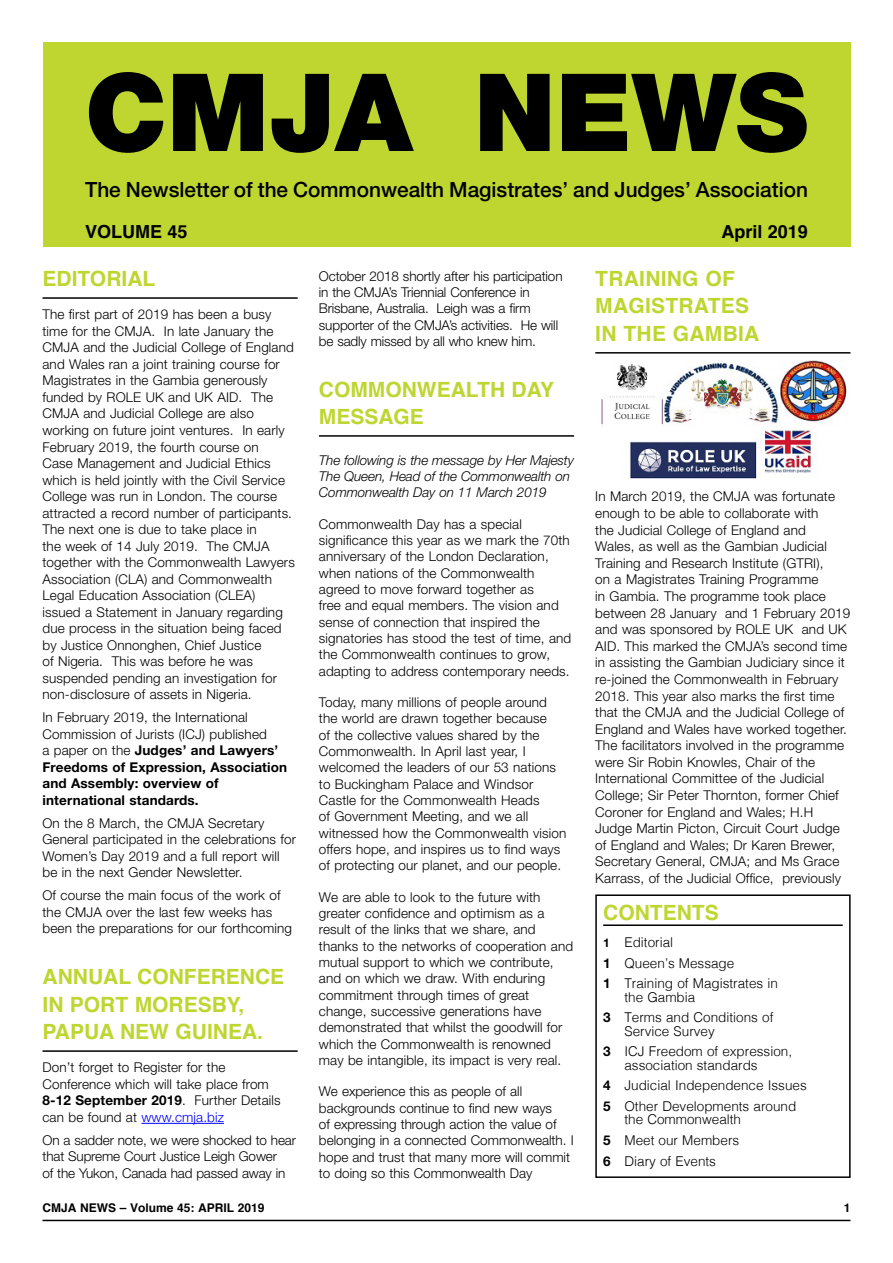
<style>
.page{position:relative;width:893px;height:1263px;background:#fff}
.page>*{position:absolute;margin:0;border:0;box-sizing:border-box;transform-origin:0 0}
.t1{font:900 108px "Helvetica Neue";color:#000}
.t2{font:700 21px/27.3px "Helvetica";color:#bfd530}
.t3{font:500 21px "Helvetica Neue";color:#000}
.t4{font:700 18px "Helvetica";color:#000}
.t5{font:300 13.5px/16.4px "Helvetica Neue";letter-spacing:.01em;color:#000}
.t6{font:300 13.5px/16.4px "Helvetica Neue";letter-spacing:-.01em;color:#000}
.t7{font:300 13.5px/20.7px "Helvetica";color:#000}
.t8{font:700 13.5px/16.5px "Helvetica Neue";letter-spacing:.01em;color:#000}
.t9{font:italic 300 13.5px/16.4px "Helvetica Neue";letter-spacing:-.01em;color:#000}
.t10{font:700 12px "Helvetica";color:#000}
.s1{font-weight:300}
.s2{font-weight:700}
.s3{color:#00f}
.s4{font-family:"Helvetica Neue";font-weight:700;font-size:12px}
.s5{font-family:"Helvetica Neue";font-weight:700}
</style>
<div class="page">
<hr style="left:43px;top:1220px;width:807px;height:1px;background:#000">
<div style="left:43px;top:43px;width:807px;height:204px;background:#bfd530"></div>
<hr style="left:43px;top:297px;width:255px;height:2px;background:#000">
<hr style="left:43px;top:1050px;width:255px;height:2px;background:#000">
<hr style="left:141px;top:1123px;width:83px;height:1px;background:#00f">
<hr style="left:319px;top:435px;width:255px;height:2px;background:#000">
<hr style="left:595px;top:352px;width:255px;height:2px;background:#000">
<img style="left:601px;top:361px;width:246px;height:117px">
<hr style="left:603px;top:924px;width:240px;height:2px;background:#000">
<div style="left:595px;top:894px;width:256px;height:284px;border:2px solid #000"></div>
<h1 class="t1" style="left:85px;top:48px;width:724px">CMJA NEWS</h1>
<h2 class="t3" style="left:85px;top:177px;width:724px">The Newsletter of the Commonwealth Magistrates’ and Judges’ Association</h2>
<h3 class="t4" style="left:85px;top:217px;width:104px">VOLUME 45</h3>
<h3 class="t4" style="left:721px;top:217px;width:88px">April 2019</h3>
<h2 class="t2" style="left:43px;top:265px;width:114px">EDITORIAL</h2>
<p class="t5" style="left:43px;top:306px;width:254px">The first part of 2019 has been a busy time for the CMJA. In late January the CMJA and the Judicial College of England and Wales ran a joint training course for Magistrates in the Gambia generously funded by ROLE UK and UK AID. The CMJA and Judicial College are also working on future joint ventures. In early February 2019, the fourth course on<br>Case Management and Judicial Ethics which is held jointly with the Civil Service College was run in London. The course attracted a record number of participants.<br>The next one is due to take place in<br>the week of 14 July 2019. The CMJA together with the Commonwealth Lawyers Association (CLA) and Commonwealth Legal Education Association (CLEA) issued a Statement in January regarding due process in the situation being faced by Justice Onnonghen, Chief Justice<br>of Nigeria. This was before he was suspended pending an investigation for non-disclosure of assets in Nigeria.</p>
<p class="t8" style="left:43px;top:709px;width:246px"><span class="s1">In February 2019, the International Commission of Jurists (ICJ) published<br>a paper on the</span> Judges’ and Lawyers’ Freedoms of Expression, Association and Assembly: overview of international standards.</p>
<p class="t5" style="left:43px;top:814px;width:255px">On the 8 March, the CMJA Secretary General participated in the celebrations for Women’s Day 2019 and a full report will be in the next Gender Newsletter.</p>
<p class="t5" style="left:43px;top:887px;width:251px">Of course the main focus of the work of the CMJA over the last few weeks has been the preparations for our forthcoming</p>
<h2 class="t2" style="left:43px;top:963px;width:243px">ANNUAL CONFERENCE<br>IN PORT MORESBY,<br>PAPUA NEW GUINEA.</h2>
<p class="t5" style="left:43px;top:1059px;width:240px">Don’t forget to Register for the Conference which will take place from <span class="s2">8-12 September 2019</span>. Further Details can be found at <span class="s3">www.cmja.biz</span></p>
<p class="t6" style="left:43px;top:1131px;width:255px">On a sadder note, we were shocked to hear that Supreme Court Justice Leigh Gower<br>of the Yukon, Canada had passed away in</p>
<h2 class="t2" style="left:595px;top:265px;width:166px">TRAINING OF<br>MAGISTRATES<br>IN THE GAMBIA</h2>
<p class="t6" style="left:319px;top:267px;width:245px">October 2018 shortly after his participation in the CMJA’s Triennial Conference in Brisbane, Australia. Leigh was a firm supporter of the CMJA’s activities. He will be sadly missed by all who knew him.</p>
<h2 class="t2" style="left:319px;top:376px;width:237px">COMMONWEALTH DAY<br>MESSAGE</h2>
<p class="t9" style="left:319px;top:451px;width:257px">The following is the message by Her Majesty<br>The Queen, Head of the Commonwealth on<br>Commonwealth Day on 11 March 2019</p>
<p class="t5" style="left:319px;top:515px;width:254px">Commonwealth Day has a special significance this year as we mark the 70th anniversary of the London Declaration, when nations of the Commonwealth agreed to move forward together as<br>free and equal members. The vision and sense of connection that inspired the signatories has stood the test of time, and the Commonwealth continues to grow, adapting to address contemporary needs.</p>
<p class="t5" style="left:319px;top:694px;width:249px">Today, many millions of people around the world are drawn together because<br>of the collective values shared by the Commonwealth. In April last year, I welcomed the leaders of our 53 nations to Buckingham Palace and Windsor Castle for the Commonwealth Heads<br>of Government Meeting, and we all witnessed how the Commonwealth vision offers hope, and inspires us to find ways of protecting our planet, and our people.</p>
<p class="t5" style="left:319px;top:888px;width:256px">We are able to look to the future with greater confidence and optimism as a result of the links that we share, and thanks to the networks of cooperation and mutual support to which we contribute, and on which we draw. With enduring commitment through times of great change, successive generations have demonstrated that whilst the goodwill for which the Commonwealth is renowned may be intangible, its impact is very real.</p>
<p class="t5" style="left:319px;top:1083px;width:256px">We experience this as people of all backgrounds continue to find new ways<br>of expressing through action the value of belonging in a connected Commonwealth. I hope and trust that many more will commit to doing so this Commonwealth Day</p>
<p class="t5" style="left:595px;top:488px;width:257px">In March 2019, the CMJA was fortunate enough to be able to collaborate with<br>the Judicial College of England and<br>Wales, as well as the Gambian Judicial Training and Research Institute (GTRI),<br>on a Magistrates Training Programme<br>in Gambia. The programme took place between 28 January and 1 February 2019 and was sponsored by ROLE UK and UK AID. This marked the CMJA’s second time in assisting the Gambian Judiciary since it re-joined the Commonwealth in February 2018. This year also marks the first time that the CMJA and the Judicial College of England and Wales have worked together.<br>The facilitators involved in the programme were Sir Robin Knowles, Chair of the International Committee of the Judicial College; Sir Peter Thornton, former Chief Coroner for England and Wales; H.H Judge Martin Picton, Circuit Court Judge of England and Wales; Dr Karen Brewer, Secretary General, CMJA; and Ms Grace Karrass, of the Judicial Office, previously</p>
<h2 class="t2" style="left:603px;top:899px;width:117px">CONTENTS</h2>
<p class="t7" style="left:603px;top:931px;width:176px"><span class="s4">1</span> Editorial<br><span class="s5">1</span> Queen’s Message<br><span class="s5">1</span> Training of Magistrates in</p>
<p class="t7" style="left:603px;top:985px;width:172px;text-indent:21px">the Gambia<br><span class="s5">3</span> Terms and Conditions of</p>
<p class="t7" style="left:603px;top:1019px;width:190px;text-indent:21px">Service Survey<br><span class="s5">3</span> ICJ Freedom of expression,</p>
<p class="t7" style="left:603px;top:1053px;width:205px;text-indent:21px">association standards<br><span class="s5">4</span> Judicial Independence Issues<br><span class="s5">5</span> Other Developments around</p>
<p class="t7" style="left:603px;top:1108px;width:139px;text-indent:21px">the Commonwealth<br><span class="s5">5</span> Meet our Members<br><span class="s5">6</span> Diary of Events</p>
<p class="t10" style="left:43px;top:1198px;width:224px">CMJA NEWS – Volume 45: APRIL 2019</p>
<p class="t10" style="left:844px;top:1198px;width:8px">1</p>
</div>
